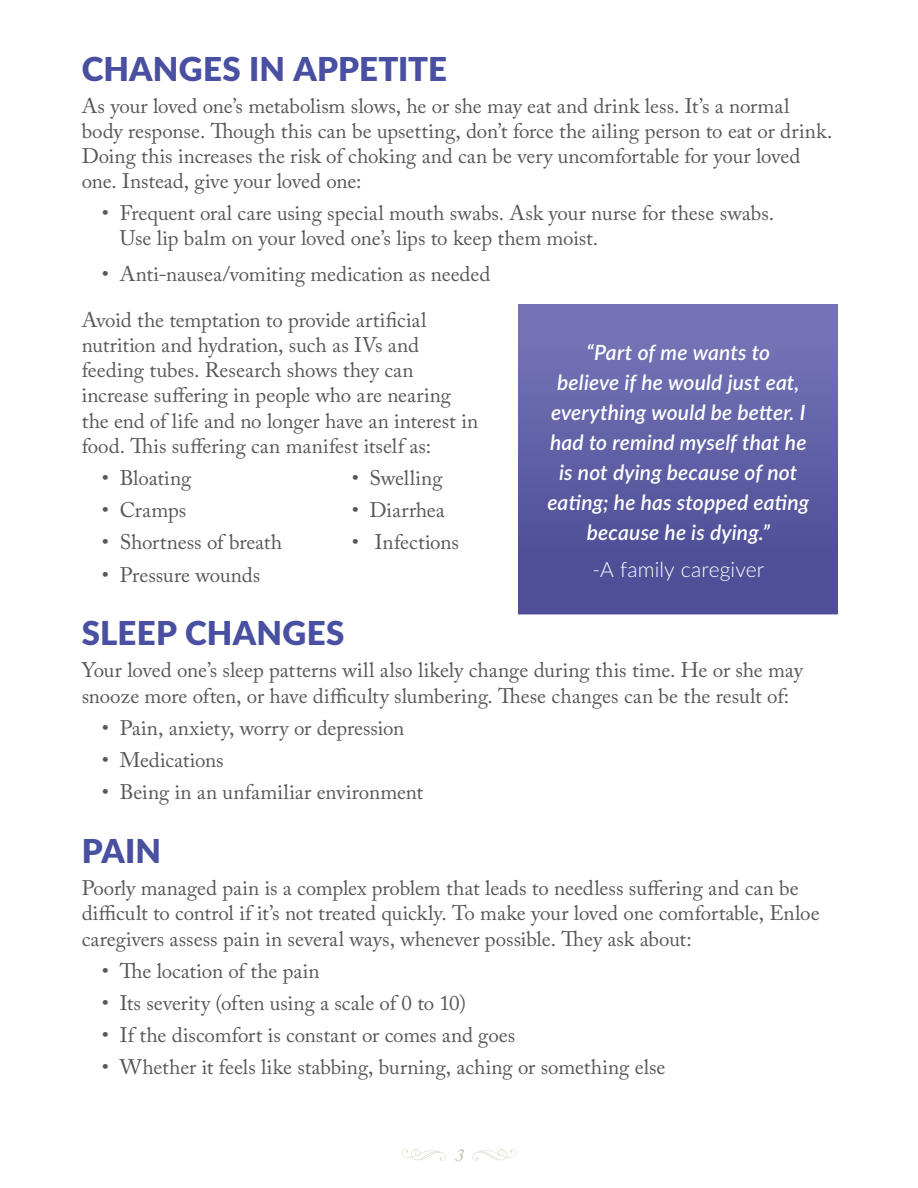
<style>
.page{position:relative;width:918px;height:1188px;background:#fff}
.page>*{position:absolute;margin:0;border:0;box-sizing:border-box;transform-origin:0 0}
.head_A{font:900 33px "Lato";letter-spacing:.005em;color:#494fa1}
.body{font:21px/25.2px "Adobe Caslon Pro";color:#57585a}
.bullet_list{font:21px/25.2px "Adobe Caslon Pro";color:#57585a}
.body_before_bullet{font:21px/25.2px "Adobe Caslon Pro";color:#57585a}
.t1{font:italic 600 21px/30px "Lato";letter-spacing:.01em;color:#fff;text-align:center}
.t2{font:300 21px "Lato";letter-spacing:.005em;color:#fff}
.t3{font:italic 18px "Adobe Caslon Pro";color:#b4bb9d}
</style>
<div class="page">
<svg style="left:402px;top:1147px;width:44px;height:14px"></svg>
<svg style="left:472px;top:1147px;width:44px;height:14px"></svg>
<div style="left:519px;top:306px;width:319px;height:309px;background:linear-gradient(to bottom,#7776b9,#484992)"></div>
<p class="head_A" style="left:82px;top:44px;width:367px">CHANGES IN APPETITE</p>
<p class="body" style="left:82px;top:93px;width:749px">As your loved one’s metabolism slows, he or she may eat and drink less. It’s a normal body response. Though this can be upsetting, don’t force the ailing person to eat or drink.<br>Doing this increases the risk of choking and can be very uncomfortable for your loved one. Instead, give your loved one:</p>
<p class="bullet_list" style="left:120px;top:200px;width:653px;text-indent:-18px">• Frequent oral care using special mouth swabs. Ask your nurse for these swabs.<br>Use lip balm on your loved one’s lips to keep them moist.</p>
<p class="bullet_list" style="left:102px;top:261px;width:390px">• Anti-nausea/vomiting medication as needed</p>
<p class="body_before_bullet" style="left:82px;top:307px;width:398px">Avoid the temptation to provide artificial nutrition and hydration, such as IVs and feeding tubes. Research shows they can increase suffering in people who are nearing the end of life and no longer have an interest in food. This suffering can manifest itself as:</p>
<p class="bullet_list" style="left:102px;top:465px;width:91px">• Bloating</p>
<p class="bullet_list" style="left:352px;top:465px;width:92px">• Swelling</p>
<p class="bullet_list" style="left:102px;top:497px;width:86px">• Cramps</p>
<p class="bullet_list" style="left:352px;top:497px;width:95px">• Diarrhea</p>
<p class="bullet_list" style="left:102px;top:530px;width:182px">• Shortness of breath</p>
<p class="bullet_list" style="left:352px;top:530px;width:109px">• Infections</p>
<p class="bullet_list" style="left:102px;top:562px;width:160px">• Pressure wounds</p>
<p class="head_A" style="left:82px;top:609px;width:264px">SLEEP CHANGES</p>
<p class="body" style="left:82px;top:658px;width:723px">Your loved one’s sleep patterns will also likely change during this time. He or she may snooze more often, or have difficulty slumbering. These changes can be the result of:</p>
<p class="bullet_list" style="left:102px;top:715px;width:304px">• Pain, anxiety, worry or depression</p>
<p class="bullet_list" style="left:102px;top:747px;width:123px">• Medications</p>
<p class="bullet_list" style="left:102px;top:779px;width:323px">• Being in an unfamiliar environment</p>
<p class="head_A" style="left:82px;top:826px;width:81px">PAIN</p>
<p class="body" style="left:82px;top:875px;width:740px">Poorly managed pain is a complex problem that leads to needless suffering and can be difficult to control if it’s not treated quickly. To make your loved one comfortable, Enloe caregivers assess pain in several ways, whenever possible. They ask about:</p>
<p class="bullet_list" style="left:102px;top:958px;width:219px">• The location of the pain</p>
<p class="bullet_list" style="left:102px;top:990px;width:366px">• Its severity (often using a scale of 0 to 10)</p>
<p class="bullet_list" style="left:102px;top:1022px;width:415px">• If the discomfort is constant or comes and goes</p>
<p class="bullet_list" style="left:102px;top:1055px;width:565px">• Whether it feels like stabbing, burning, aching or something else</p>
<p class="t1" style="left:547px;top:336px;width:263px">“Part of me wants to<br>believe if he would just eat, everything would be better. I had to remind myself that he is not dying because of not eating; he has stopped eating because he is dying.”</p>
<p class="t2" style="left:593px;top:554px;width:173px">-A family caregiver</p>
<p class="t3" style="left:455px;top:1144px;width:10px">3</p>
</div>
